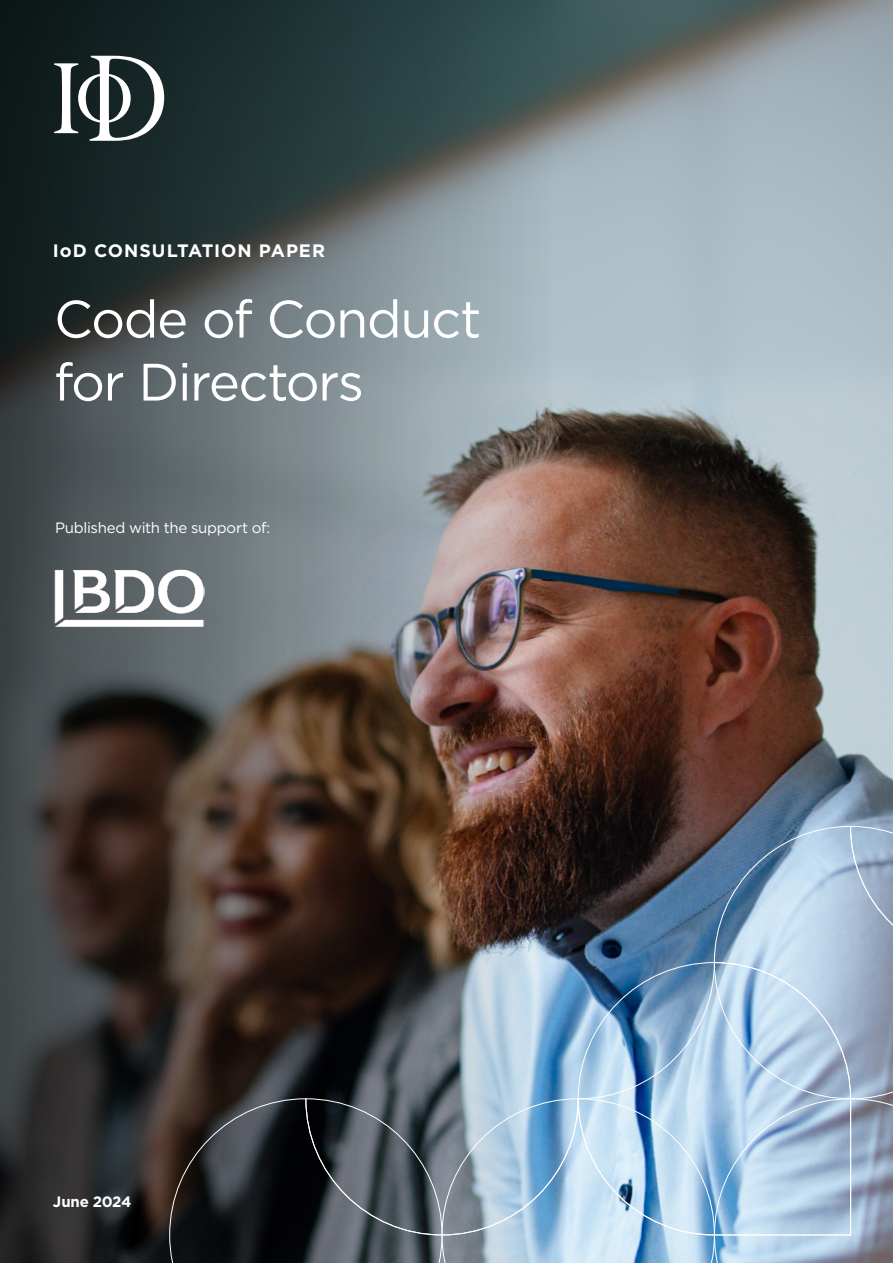
<style>
.page{position:relative;width:893px;height:1263px;background:#fff}
.page>*{position:absolute;margin:0;border:0;box-sizing:border-box;transform-origin:0 0}
.t1{font:52.5px/63px "Gotham";letter-spacing:-.03em;color:#fff}
.t2{font:700 18px "Gotham";letter-spacing:.05em;color:#fff}
.t3{font:15px "Gotham";letter-spacing:-.02em;color:#fff}
.t4{font:700 15px "Gotham";letter-spacing:-.015em;color:#fff}
</style>
<div class="page">
<img style="left:553px;top:0;width:340px;height:826px">
<img style="left:0;top:0;width:553px;height:1263px">
<svg style="left:54px;top:56px;width:110px;height:85px"></svg>
<img style="left:54px;top:567px;width:150px;height:65px">
<img style="left:169px;top:826px;width:724px;height:437px">
<p class="t2" style="left:53px;top:238px;width:274px">IoD CONSULTATION PAPER</p>
<h1 class="t1" style="left:54px;top:286px;width:429px">Code of Conduct for Directors</h1>
<p class="t3" style="left:55px;top:518px;width:217px">Published with the support of:</p>
<p class="t4" style="left:53px;top:1192px;width:80px">June 2024</p>
</div>
